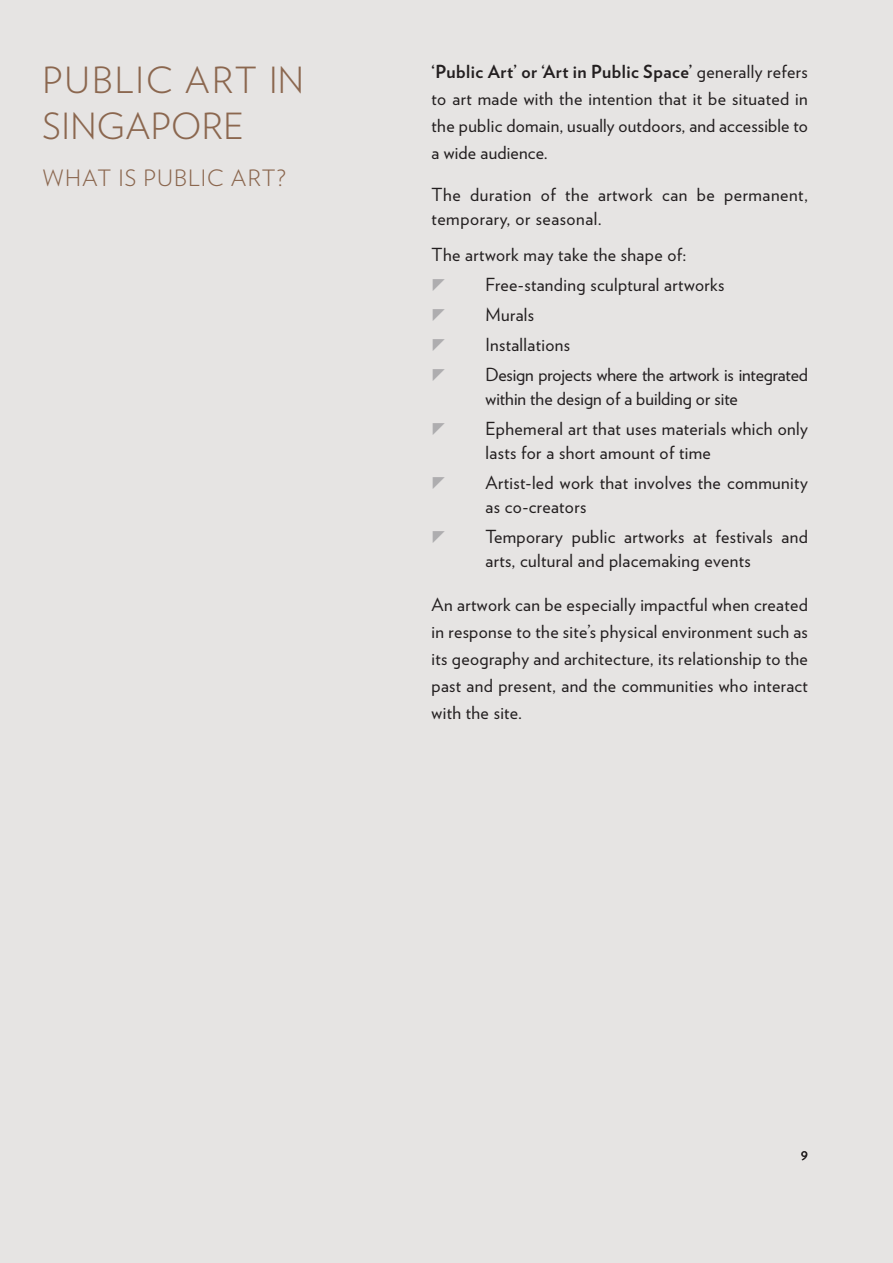
<style>
.page{position:relative;width:893px;height:1263px;background:#e6e4e3}
.page>*{position:absolute;margin:0;border:0;box-sizing:border-box;transform-origin:0 0}
.Body{font:300 36px/46.5px "Verlag";letter-spacing:.01em;color:#8b674f}
.Body-2{font:300 22.5px "Verlag";letter-spacing:.05em;color:#8b674f}
.Body-3{font:18px/27px "Verlag";letter-spacing:.02em;color:#231f20}
.Body-4{font:18px/24px "Verlag";letter-spacing:-.01em;color:#231f20}
.t1{font:15px "Verlag";color:#231f20}
.s1{font-weight:700}
</style>
<div class="page">
<p class="Body" style="left:43px;top:54px;width:263px">PUBLIC ART IN<br>SINGAPORE</p>
<p class="Body-2" style="left:43px;top:161px;width:245px">WHAT IS PUBLIC ART?</p>
<p class="Body-3" style="left:432px;top:57px;width:378px;text-align:justify"><span class="s1">‘Public Art’ or ‘Art in Public Space’</span> generally refers to art made with the intention that it be situated in the public domain, usually outdoors, and accessible to a wide audience.</p>
<p class="Body-3" style="left:432px;top:181px;width:378px;line-height:24px">The duration of the artwork can be permanent, temporary, or seasonal.</p>
<p class="Body-3" style="left:432px;top:240px;width:256px">The artwork may take the shape of:</p>
<p class="Body-3" style="left:486px;top:270px;width:240px">Free-standing sculptural artworks</p>
<p class="Body-3" style="left:486px;top:300px;width:50px">Murals</p>
<p class="Body-3" style="left:486px;top:330px;width:86px">Installations</p>
<p class="Body-4" style="left:486px;top:361px;width:324px">Design projects where the artwork is integrated within the design of a building or site</p>
<p class="Body-3" style="left:486px;top:415px;width:324px;line-height:24px">Ephemeral art that uses materials which only lasts for a short amount of time</p>
<p class="Body-3" style="left:486px;top:469px;width:324px;line-height:24px">Artist-led work that involves the community as co-creators</p>
<p class="Body-3" style="left:486px;top:523px;width:324px;line-height:24px">Temporary public artworks at festivals and arts, cultural and placemaking events</p>
<p class="Body-3" style="left:432px;top:590px;width:378px;text-align:justify">An artwork can be especially impactful when created in response to the site’s physical environment such as its geography and architecture, its relationship to the past and present, and the communities who interact with the site.</p>
<p class="t1" style="left:801px;top:1143px;width:9px">9</p>
</div>
